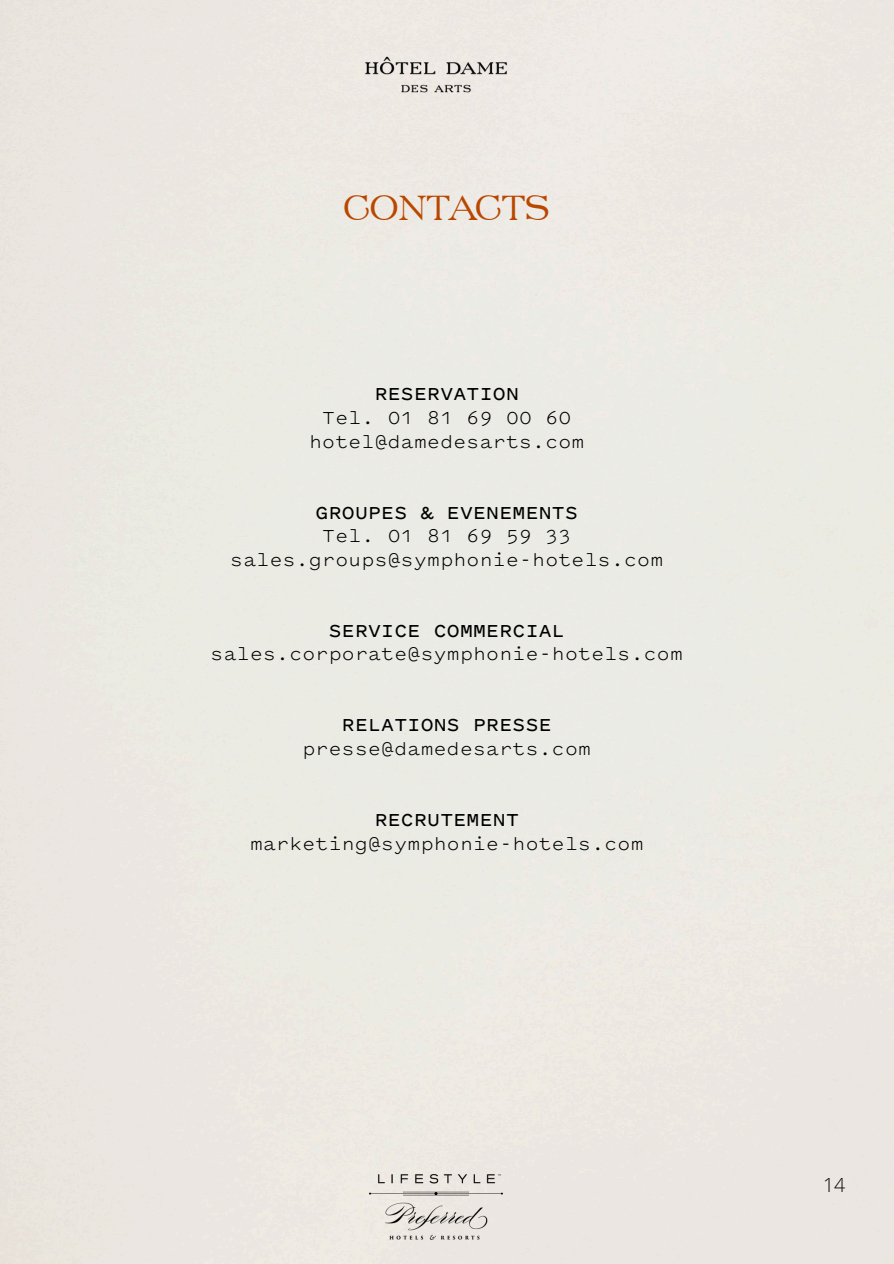
<style>
.page{position:relative;width:894px;height:1264px;background:#fff}
.page>*{position:absolute;margin:0;border:0;box-sizing:border-box;transform-origin:0 0}
.t1{font:34.5px "Engravers Roman BT";color:#b94700}
.t2{font:21px "Pitch Sans";letter-spacing:.01em;color:#000}
.t3{font:600 21px "Pitch Sans";letter-spacing:.01em;color:#000}
.t4{font:300 19.5px "Open Sans";color:#030405}
</style>
<div class="page">
<div style="left:0;top:0;width:893px;height:1263px;background:#ebeae1"></div>
<img style="left:347px;top:44px;width:178px;height:62px">
<img style="left:370px;top:1174px;width:132px;height:65px">
<h1 class="t1" style="left:343px;top:185px;width:208px">CONTACTS</h1>
<p class="t3" style="left:374px;top:383px;width:146px">RESERVATION</p>
<p class="t2" style="left:322px;top:406px;width:251px">Tel. 01 81 69 00 60</p>
<p class="t2" style="left:309px;top:430px;width:277px">hotel@damedesarts.com</p>
<p class="t3" style="left:315px;top:501px;width:264px">GROUPES &amp; EVENEMENTS</p>
<p class="t2" style="left:322px;top:524px;width:251px">Tel. 01 81 69 59 33</p>
<p class="t2" style="left:230px;top:548px;width:434px">sales.groups@symphonie-hotels.com</p>
<p class="t3" style="left:328px;top:619px;width:237px">SERVICE COMMERCIAL</p>
<p class="t2" style="left:210px;top:642px;width:474px">sales.corporate@symphonie-hotels.com</p>
<p class="t3" style="left:342px;top:713px;width:211px">RELATIONS PRESSE</p>
<p class="t2" style="left:302px;top:737px;width:290px">presse@damedesarts.com</p>
<p class="t3" style="left:374px;top:808px;width:146px">RECRUTEMENT</p>
<p class="t2" style="left:250px;top:831px;width:395px">marketing@symphonie-hotels.com</p>
<p class="t4" style="left:822px;top:1171px;width:24px">14</p>
</div>
